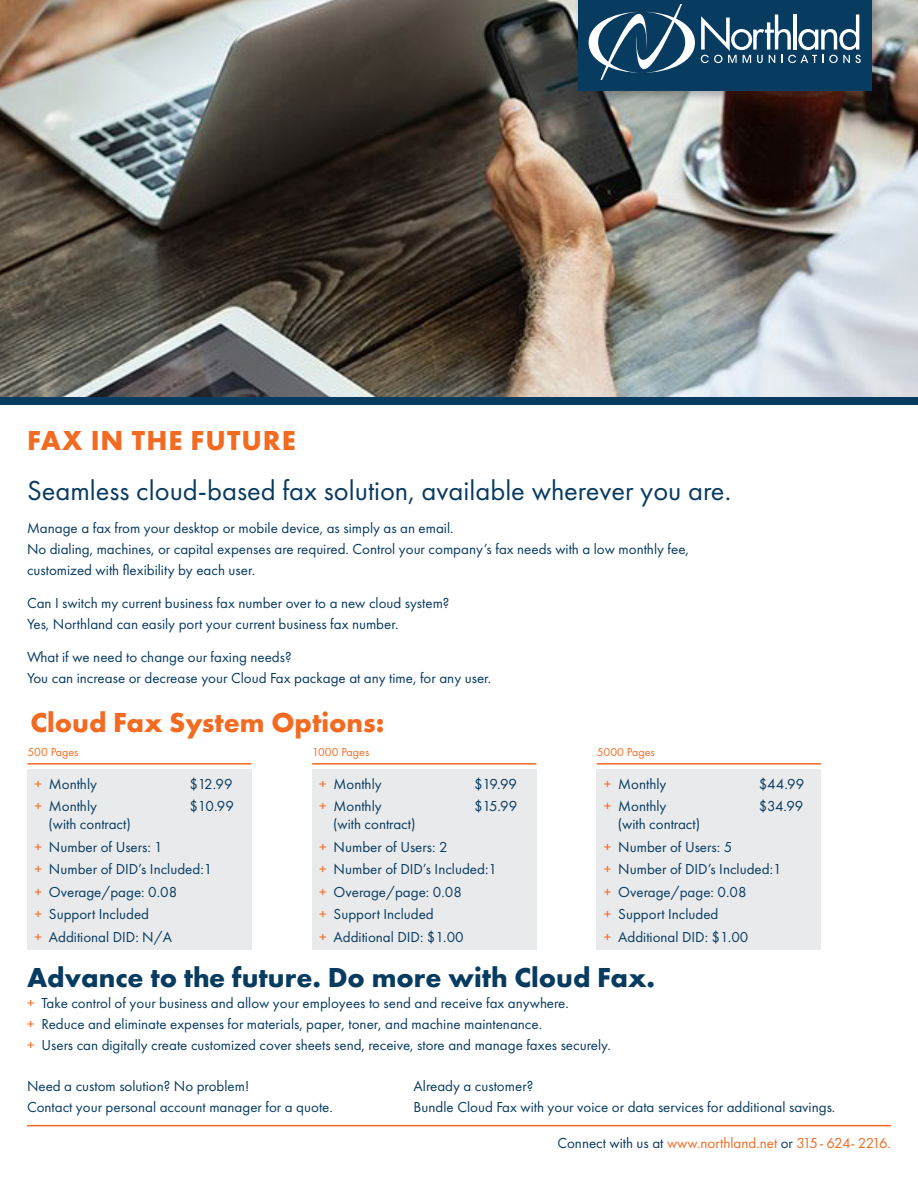
<style>
.page{position:relative;width:918px;height:1188px;background:#fff}
.page>*{position:absolute;margin:0;border:0;box-sizing:border-box;transform-origin:0 0}
.t1{font:28.5px "Futura PT";color:#083b60}
.t2{font:700 28.5px "Futura PT";color:#083b60}
.t3{font:700 28.5px "Futura PT";color:#f36a21}
.t4{font:700 28.5px "Futura PT";letter-spacing:.035em;color:#f36a21}
.t5{font:15px/21px "Futura PT";color:#083b60}
.t6{font:15px "Futura PT";color:#f36a21}
.t7{font:12px "Futura PT";color:#f36a21}
.s1{color:#f36a21}
.s2{color:#083b60}
</style>
<div class="page">
<img style="left:0;top:0;width:918px;height:397px">
<div style="left:573px;top:0;width:311px;height:103px;background:#231f20;opacity:.33"></div>
<div style="left:578px;top:0;width:294px;height:91px;background:#083b60"></div>
<div style="left:0;top:397px;width:918px;height:7px;background:#083b60"></div>
<hr style="left:27px;top:1125px;width:864px;height:1px;background:#f36a21">
<svg style="left:589px;top:4px;width:106px;height:76px"></svg>
<svg style="left:701px;top:15px;width:160px;height:48px"></svg>
<hr style="left:27px;top:763px;width:225px;height:2px;background:#f36a21">
<div style="left:27px;top:769px;width:225px;height:180px;background:#e9eaeb"></div>
<hr style="left:312px;top:763px;width:224px;height:2px;background:#f36a21">
<div style="left:312px;top:769px;width:224px;height:180px;background:#e9eaeb"></div>
<hr style="left:597px;top:763px;width:224px;height:2px;background:#f36a21">
<div style="left:597px;top:769px;width:224px;height:180px;background:#e9eaeb"></div>
<p class="t4" style="left:27px;top:422px;width:270px">FAX IN THE FUTURE</p>
<p class="t1" style="left:27px;top:473px;width:706px">Seamless cloud-based fax solution, available wherever you are.</p>
<p class="t5" style="left:27px;top:517px;width:428px">Manage a fax from your desktop or mobile device, as simply as an email.</p>
<p class="t5" style="left:27px;top:538px;width:663px">No dialing, machines, or capital expenses are required. Control your company’s fax needs with a low monthly fee, customized with flexibility by each user.</p>
<p class="t5" style="left:27px;top:592px;width:424px">Can I switch my current business fax number over to a new cloud system?</p>
<p class="t5" style="left:27px;top:613px;width:373px">Yes, Northland can easily port your current business fax number.</p>
<p class="t5" style="left:27px;top:646px;width:266px">What if we need to change our faxing needs?</p>
<p class="t5" style="left:27px;top:667px;width:466px">You can increase or decrease your Cloud Fax package at any time, for any user.</p>
<p class="t3" style="left:30px;top:704px;width:356px">Cloud Fax System Options:</p>
<p class="t7" style="left:27px;top:745px;width:53px">500 Pages</p>
<p class="t5" style="left:34px;top:773px;width:64px"><span class="s1">+</span> Monthly</p>
<p class="t5" style="left:189px;top:773px;width:45px">$12.99</p>
<p class="t5" style="left:34px;top:796px;width:64px"><span class="s1">+</span> Monthly</p>
<p class="t5" style="left:189px;top:796px;width:46px">$10.99</p>
<p class="t5" style="left:48px;top:814px;width:84px">(with contract)</p>
<p class="t5" style="left:34px;top:836px;width:130px"><span class="s1">+</span> Number of Users: 1</p>
<p class="t5" style="left:34px;top:859px;width:179px"><span class="s1">+</span> Number of DID’s Included:1</p>
<p class="t5" style="left:34px;top:881px;width:144px"><span class="s1">+</span> Overage/page: 0.08</p>
<p class="t5" style="left:34px;top:904px;width:116px"><span class="s1">+</span> Support Included</p>
<p class="t5" style="left:34px;top:926px;width:139px"><span class="s1">+</span> Additional DID: N/A</p>
<p class="t7" style="left:312px;top:745px;width:59px">1000 Pages</p>
<p class="t5" style="left:319px;top:773px;width:64px"><span class="s1">+</span> Monthly</p>
<p class="t5" style="left:474px;top:773px;width:44px">$19.99</p>
<p class="t5" style="left:319px;top:796px;width:64px"><span class="s1">+</span> Monthly</p>
<p class="t5" style="left:474px;top:796px;width:45px">$15.99</p>
<p class="t5" style="left:333px;top:814px;width:84px">(with contract)</p>
<p class="t5" style="left:319px;top:836px;width:130px"><span class="s1">+</span> Number of Users: 2</p>
<p class="t5" style="left:319px;top:859px;width:179px"><span class="s1">+</span> Number of DID’s Included:1</p>
<p class="t5" style="left:319px;top:881px;width:144px"><span class="s1">+</span> Overage/page: 0.08</p>
<p class="t5" style="left:319px;top:904px;width:116px"><span class="s1">+</span> Support Included</p>
<p class="t5" style="left:319px;top:926px;width:146px"><span class="s1">+</span> Additional DID: $1.00</p>
<p class="t7" style="left:597px;top:745px;width:59px">5000 Pages</p>
<p class="t5" style="left:604px;top:773px;width:64px"><span class="s1">+</span> Monthly</p>
<p class="t5" style="left:759px;top:773px;width:47px">$44.99</p>
<p class="t5" style="left:604px;top:796px;width:64px"><span class="s1">+</span> Monthly</p>
<p class="t5" style="left:759px;top:796px;width:46px">$34.99</p>
<p class="t5" style="left:618px;top:814px;width:84px">(with contract)</p>
<p class="t5" style="left:604px;top:836px;width:130px"><span class="s1">+</span> Number of Users: 5</p>
<p class="t5" style="left:604px;top:859px;width:179px"><span class="s1">+</span> Number of DID’s Included:1</p>
<p class="t5" style="left:604px;top:881px;width:144px"><span class="s1">+</span> Overage/page: 0.08</p>
<p class="t5" style="left:604px;top:904px;width:116px"><span class="s1">+</span> Support Included</p>
<p class="t5" style="left:604px;top:926px;width:146px"><span class="s1">+</span> Additional DID: $1.00</p>
<p class="t2" style="left:27px;top:959px;width:630px">Advance to the future. Do more with Cloud Fax.</p>
<p class="t5" style="left:27px;top:993px;width:543px"><span class="s1">+</span> Take control of your business and allow your employees to send and receive fax anywhere.</p>
<p class="t5" style="left:27px;top:1014px;width:517px"><span class="s1">+</span> Reduce and eliminate expenses for materials, paper, toner, and machine maintenance.</p>
<p class="t5" style="left:27px;top:1035px;width:585px"><span class="s1">+</span> Users can digitally create customized cover sheets send, receive, store and manage faxes securely.</p>
<p class="t5" style="left:27px;top:1075px;width:224px">Need a custom solution? No problem!</p>
<p class="t5" style="left:27px;top:1096px;width:307px">Contact your personal account manager for a quote.</p>
<p class="t6" style="left:557px;top:1134px;width:335px"><span class="s2">Connect with us at</span> www.northland.net <span class="s2">or</span> 315- 624- 2216.</p>
<p class="t5" style="left:414px;top:1075px;width:121px">Already a customer?</p>
<p class="t5" style="left:414px;top:1096px;width:423px">Bundle Cloud Fax with your voice or data services for additional savings.</p>
</div>
